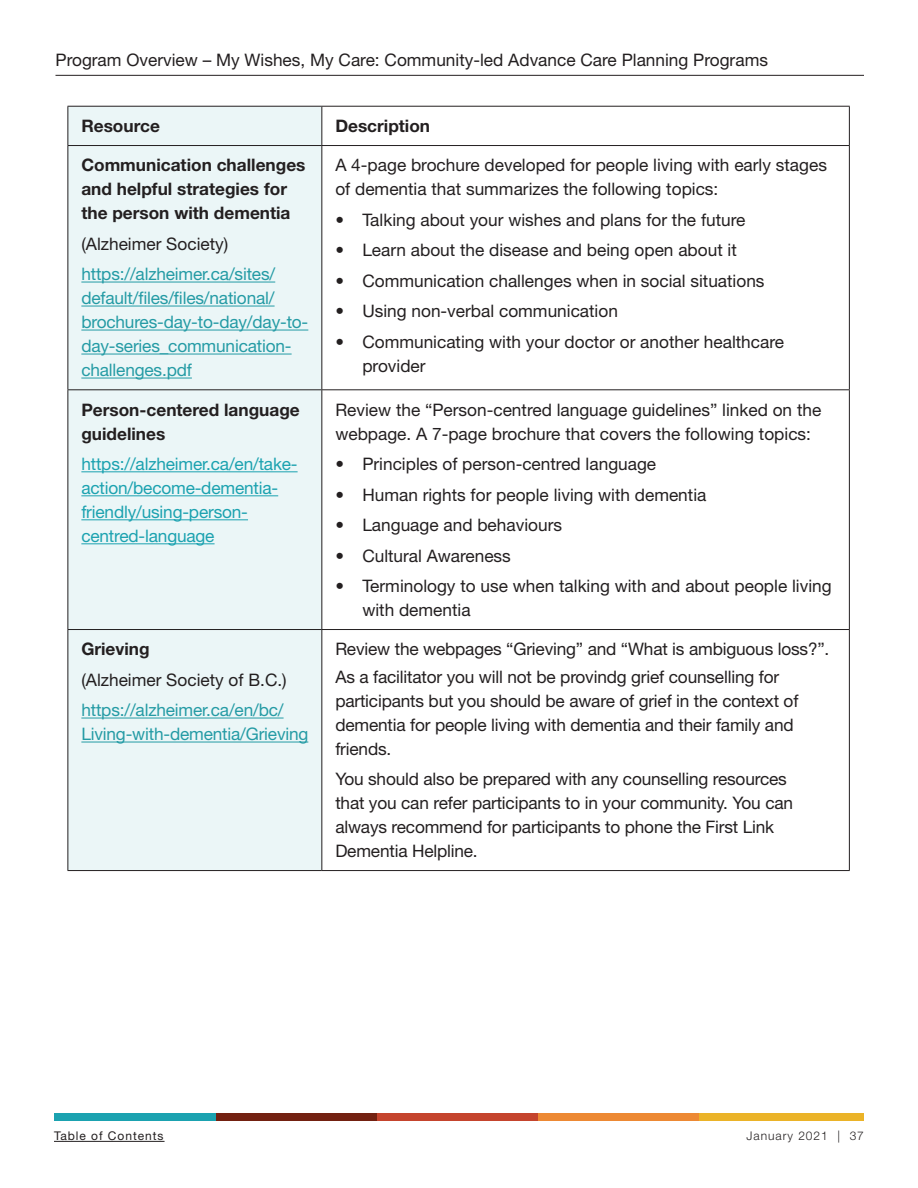
<style>
.page{position:relative;width:918px;height:1188px;background:#fff}
.page>*{position:absolute;margin:0;border:0;box-sizing:border-box;transform-origin:0 0}
.body_copy{font:17.25px/24px "Helvetica Neue LT Std";letter-spacing:-.01em;color:#231f20}
.bullets_from_word_do{font:17.25px/24px "Helvetica Neue LT Std";color:#231f20}
.Table_Green_Hyperlin{font:17.25px/24px "Helvetica Neue LT Std";letter-spacing:-.01em;color:#249ba5}
.body_copy-2{font:700 17.25px/24px "Helvetica Neue LT Std";color:#231f20}
.Table_Green_Hyperlin-2{font:17.25px/24px "Helvetica Neue LT Std";letter-spacing:-.01em;color:#1ba2b0}
.t1{font:12px "Helvetica Neue LT Std";letter-spacing:.08em;color:#231f20}
.t2{font:300 12px "Helvetica Neue LT Std";letter-spacing:.08em;color:#231f20}
</style>
<div class="page">
<div style="left:699px;top:1113px;width:165px;height:7px;background:#ebb328"></div>
<div style="left:538px;top:1113px;width:161px;height:7px;background:#ed8934"></div>
<div style="left:376px;top:1113px;width:162px;height:7px;background:#c5442d"></div>
<div style="left:215px;top:1113px;width:161px;height:7px;background:#732111"></div>
<div style="left:54px;top:1113px;width:161px;height:7px;background:#1ba2b0"></div>
<hr style="left:54px;top:1141px;width:111px;height:1px;background:#231f20">
<hr style="left:56px;top:75px;width:808px;height:1px;background:#231f20">
<div style="left:69px;top:107px;width:252px;height:763px;background:#ebf6f7"></div>
<hr style="left:68px;top:106px;width:254px;height:1px;background:#231f20">
<hr style="left:68px;top:107px;width:1px;height:38px;background:#231f20">
<hr style="left:322px;top:106px;width:528px;height:1px;background:#231f20">
<hr style="left:321px;top:107px;width:1px;height:38px;background:#231f20">
<hr style="left:849px;top:107px;width:1px;height:38px;background:#231f20">
<hr style="left:68px;top:145px;width:254px;height:1px;background:#231f20">
<hr style="left:68px;top:146px;width:1px;height:243px;background:#231f20">
<hr style="left:322px;top:145px;width:528px;height:1px;background:#231f20">
<hr style="left:321px;top:146px;width:1px;height:243px;background:#231f20">
<hr style="left:849px;top:146px;width:1px;height:243px;background:#231f20">
<hr style="left:68px;top:389px;width:254px;height:1px;background:#231f20">
<hr style="left:68px;top:390px;width:1px;height:239px;background:#231f20">
<hr style="left:322px;top:389px;width:528px;height:1px;background:#231f20">
<hr style="left:321px;top:390px;width:1px;height:239px;background:#231f20">
<hr style="left:849px;top:390px;width:1px;height:239px;background:#231f20">
<hr style="left:68px;top:629px;width:254px;height:1px;background:#231f20">
<hr style="left:68px;top:630px;width:1px;height:240px;background:#231f20">
<hr style="left:322px;top:629px;width:528px;height:1px;background:#231f20">
<hr style="left:321px;top:630px;width:1px;height:240px;background:#231f20">
<hr style="left:849px;top:630px;width:1px;height:240px;background:#231f20">
<hr style="left:68px;top:870px;width:254px;height:1px;background:#231f20">
<hr style="left:322px;top:870px;width:528px;height:1px;background:#231f20">
<hr style="left:81px;top:282px;width:194px;height:1px;background:#249ba5">
<hr style="left:81px;top:306px;width:194px;height:1px;background:#249ba5">
<hr style="left:81px;top:330px;width:227px;height:1px;background:#249ba5">
<hr style="left:81px;top:354px;width:211px;height:1px;background:#249ba5">
<hr style="left:81px;top:378px;width:111px;height:1px;background:#249ba5">
<hr style="left:81px;top:471px;width:217px;height:1px;background:#1ba2b0">
<hr style="left:81px;top:495px;width:197px;height:1px;background:#1ba2b0">
<hr style="left:81px;top:519px;width:167px;height:1px;background:#1ba2b0">
<hr style="left:81px;top:543px;width:134px;height:1px;background:#1ba2b0">
<hr style="left:81px;top:718px;width:203px;height:1px;background:#249ba5">
<hr style="left:81px;top:742px;width:227px;height:1px;background:#249ba5">
<p class="body_copy" style="left:56px;top:48px;width:714px">Program Overview – My Wishes, My Care: Community-led Advance Care Planning Programs</p>
<p class="body_copy-2" style="left:81px;top:114px;width:80px">Resource</p>
<p class="body_copy-2" style="left:335px;top:114px;width:96px">Description</p>
<p class="body_copy-2" style="left:81px;top:153px;width:226px">Communication challenges and helpful strategies for the person with dementia</p>
<p class="body_copy" style="left:81px;top:231px;width:148px">(Alzheimer Society)</p>
<p class="Table_Green_Hyperlin" style="left:81px;top:262px;width:228px">https://alzheimer.ca/sites/ default/files/files/national/ brochures-day-to-day/day-to&shy;day-series_communication&shy;challenges.pdf</p>
<p class="body_copy" style="left:335px;top:153px;width:493px">A 4-page brochure developed for people living with early stages of dementia that summarizes the following topics:</p>
<p class="bullets_from_word_do" style="left:335px;top:207px;width:412px">• Talking about your wishes and plans for the future</p>
<p class="bullets_from_word_do" style="left:335px;top:238px;width:403px">• Learn about the disease and being open about it</p>
<p class="bullets_from_word_do" style="left:335px;top:268px;width:431px">• Communication challenges when in social situations</p>
<p class="bullets_from_word_do" style="left:335px;top:299px;width:284px">• Using non-verbal communication</p>
<p class="bullets_from_word_do" style="left:362px;top:329px;width:423px;text-indent:-27px">• Communicating with your doctor or another healthcare provider</p>
<p class="body_copy-2" style="left:81px;top:397px;width:220px">Person-centered language guidelines</p>
<p class="Table_Green_Hyperlin-2" style="left:81px;top:452px;width:218px">https://alzheimer.ca/en/take&shy;action/become-dementia&shy;friendly/using-person&shy;centred-language</p>
<p class="body_copy-2" style="left:81px;top:637px;width:70px">Grieving</p>
<p class="body_copy" style="left:81px;top:667px;width:207px">(Alzheimer Society of B.C.)</p>
<p class="Table_Green_Hyperlin" style="left:81px;top:698px;width:229px">https://alzheimer.ca/en/bc/<br>Living-with-dementia/Grieving</p>
<p class="body_copy" style="left:335px;top:397px;width:487px">Review the “Person-centred language guidelines” linked on the webpage. A 7-page brochure that covers the following topics:</p>
<p class="bullets_from_word_do" style="left:335px;top:452px;width:322px">• Principles of person-centred language</p>
<p class="bullets_from_word_do" style="left:335px;top:482px;width:373px">• Human rights for people living with dementia</p>
<p class="bullets_from_word_do" style="left:335px;top:513px;width:228px">• Language and behaviours</p>
<p class="bullets_from_word_do" style="left:335px;top:543px;width:177px">• Cultural Awareness</p>
<p class="bullets_from_word_do" style="left:362px;top:574px;width:471px;text-indent:-27px">• Terminology to use when talking with and about people living with dementia</p>
<p class="body_copy" style="left:335px;top:637px;width:496px">Review the webpages “Grieving” and “What is ambiguous loss?”.</p>
<p class="body_copy" style="left:335px;top:664px;width:465px">As a facilitator you will not be provindg grief counselling for participants but you should be aware of grief in the context of dementia for people living with dementia and their family and friends.</p>
<p class="body_copy" style="left:335px;top:767px;width:459px">You should also be prepared with any counselling resources that you can refer participants to in your community. You can always recommend for participants to phone the First Link Dementia Helpline.</p>
<p class="t1" style="left:54px;top:1129px;width:111px">Table of Contents</p>
<p class="t2" style="left:747px;top:1129px;width:119px">January 2021 | 37</p>
</div>
